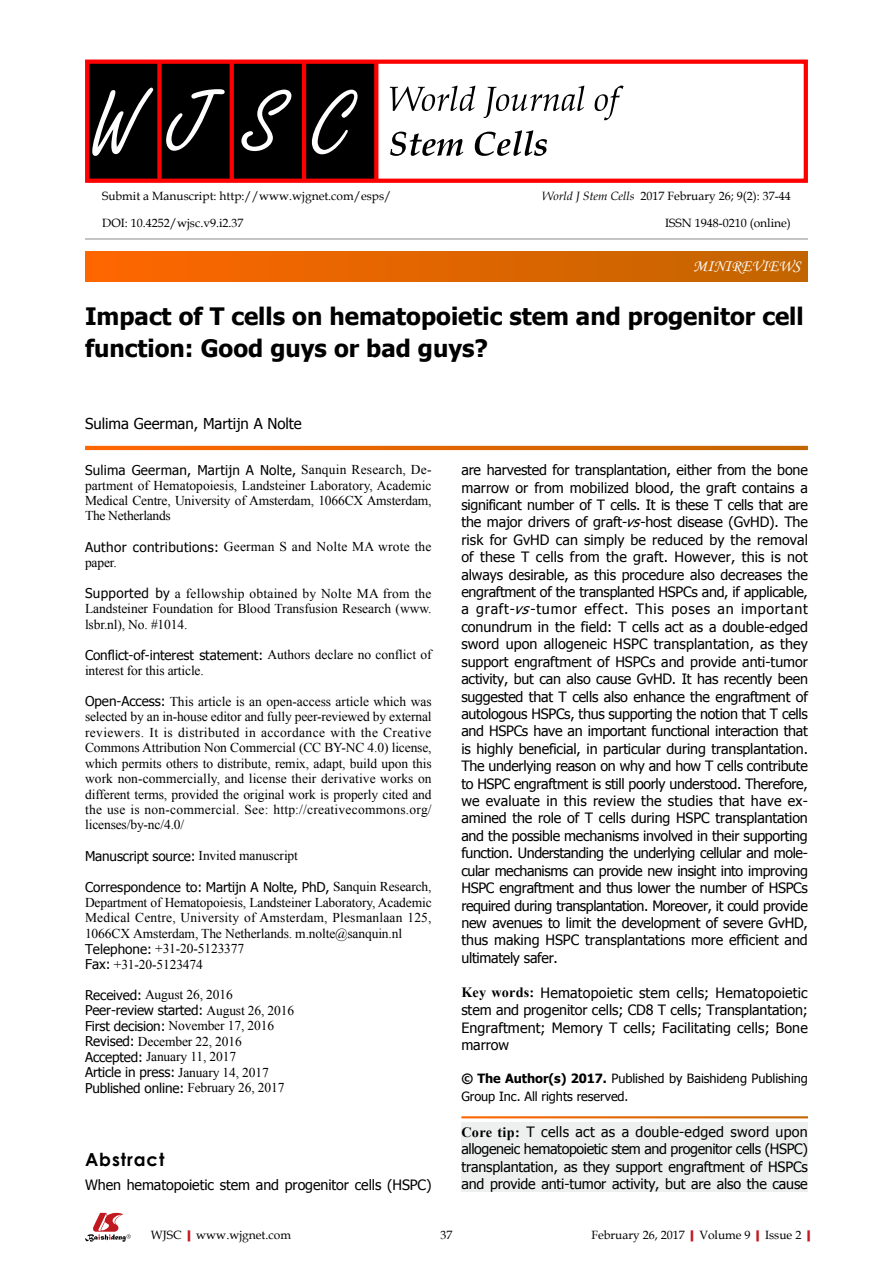
<style>
.page{position:relative;width:893px;height:1263px;background:#fff}
.page>*{position:absolute;margin:0;border:0;box-sizing:border-box;transform-origin:0 0}
.t1{font:700 24px/31.5px "Tahoma";color:#000}
.t2{font:700 18px "Century Gothic";letter-spacing:.05em;color:#000}
.t3{font:16.5px "Monotype Corsiva";color:#fff}
.t4{font:15px "Tahoma";color:#000}
.t5{font:14.25px/17.4px "Tahoma";letter-spacing:-.005em;color:#000;text-align:justify}
.t6{font:13.5px/15.5px "Times New Roman";letter-spacing:-.01em;color:#000;text-align:justify}
.t7{font:13.5px/15.5px "Times New Roman";letter-spacing:.015em;color:#000}
.t8{font:13.5px "Tahoma";letter-spacing:-.01em;color:#000}
.t9{font:12.75px/17.4px "Tahoma";letter-spacing:-.005em;color:#000}
.t10{font:12px "Book Antiqua";color:#000}
.s1{font-style:italic}
.s2{font-family:"Tahoma"}
.s3{font-family:"Times New Roman"}
.s4{font-family:"Times New Roman";font-weight:700}
.s5{font-weight:700}
.s6{font-weight:700;color:#c01920}
</style>
<div class="page">
<div style="left:461px;top:1122px;width:347px;height:70px;background:#eeefef"></div>
<div style="left:85px;top:252px;width:723px;height:29px;background:linear-gradient(to right,#f60,#c16500)"></div>
<hr style="left:85px;top:239px;width:723px;height:1px;background:#898989">
<svg style="left:85px;top:446px;width:723px;height:4px;background:#e06500"></svg>
<svg style="left:85px;top:1213px;width:46px;height:29px"></svg>
<div style="left:87px;top:61px;width:289px;height:121px;background:#000"></div>
<div style="left:157px;top:61px;width:5px;height:121px;background:#f00"></div>
<svg style="left:230px;top:65px;width:4px;height:113px"></svg>
<hr style="left:302px;top:61px;width:4px;height:121px;background:#f00">
<svg style="left:374px;top:65px;width:4px;height:113px"></svg>
<div style="left:85px;top:60px;width:723px;height:123px;border:4px solid #f00"></div>
<svg style="left:312px;top:90px;width:46px;height:64px"></svg>
<svg style="left:241px;top:90px;width:50px;height:61px"></svg>
<svg style="left:166px;top:89px;width:59px;height:62px"></svg>
<svg style="left:92px;top:88px;width:61px;height:68px"></svg>
<svg style="left:390px;top:86px;width:234px;height:34px"></svg>
<svg style="left:390px;top:130px;width:157px;height:26px"></svg>
<p class="t10" style="left:102px;top:188px;width:291px">Submit a Manuscript: http://www.wjgnet.com/esps/</p>
<p class="t10" style="left:102px;top:215px;width:143px">DOI: 10.4252/wjsc.v9.i2.37</p>
<p class="t10" style="left:542px;top:188px;width:250px"><span class="s1">World J Stem Cells</span> 2017 February 26; 9(2): 37-44</p>
<p class="t10" style="left:665px;top:215px;width:127px">ISSN 1948-0210 (online)</p>
<p class="t3" style="left:693px;top:256px;width:109px">MINIREVIEWS</p>
<p class="t1" style="left:85px;top:299px;width:720px">Impact of T cells on hematopoietic stem and progenitor cell function: Good guys or bad guys?</p>
<p class="t4" style="left:85px;top:413px;width:218px">Sulima Geerman, Martijn A Nolte</p>
<p class="t6" style="left:85px;top:462px;width:348px"><span class="s2">Sulima Geerman, Martijn A Nolte,</span> Sanquin Research, De&shy;part-ment of Hematopoiesis, Landsteiner Laboratory, Academic Medical Centre, University of Amsterdam, 1066CX Amsterdam, The Netherlands</p>
<p class="t7" style="left:85px;top:539px;width:348px"><span class="s2">Author contributions:</span> Geerman S and Nolte MA wrote the paper.</p>
<p class="t6" style="left:85px;top:585px;width:348px"><span class="s2">Supported by</span> a fellowship obtained by Nolte MA from the Landsteiner Foundation for Blood Transfusion Research (www. lsbr.nl), No. #1014.</p>
<p class="t6" style="left:85px;top:648px;width:348px;line-height:15px"><span class="s2">Conflict-of-interest statement:</span> Authors declare no conflict of interest for this article.</p>
<p class="t6" style="left:85px;top:693px;width:348px"><span class="s2">Open-Access:</span> This article is an open-access article which was selected by an in-house editor and fully peer-reviewed by external reviewers. It is distributed in accordance with the Creative Commons Attribution Non Commercial (CC BY-NC 4.0) license, which permits others to distribute, remix, adapt, build upon this work non-commercially, and license their derivative works on different terms, provided the original work is properly cited and the use is non-commercial. See: http://creativecommons.org/ licenses/by-nc/4.0/</p>
<p class="t8" style="left:85px;top:847px;width:214px">Manuscript source: <span class="s3">Invited manuscript</span></p>
<p class="t6" style="left:85px;top:879px;width:348px;text-align:left"><span class="s2">Correspondence to: Martijn A Nolte, PhD,</span> Sanquin Research, Department of Hematopoiesis, Landsteiner Laboratory, Academic Medical Centre, University of Amsterdam, Plesmanlaan 125, 1066CX Amsterdam, The Netherlands. m.nolte@sanquin.nl <span class="s2">Telephone:</span> +31-20-5123377<br><span class="s2">Fax:</span> +31-20-5123474</p>
<p class="t6" style="left:85px;top:987px;width:211px;text-align:left"><span class="s2">Received:</span> August 26, 2016<br><span class="s2">Peer-review started:</span> August 26, 2016<br><span class="s2">First decision:</span> November 17, 2016<br><span class="s2">Revised:</span> December 22, 2016<br><span class="s2">Accepted:</span> January 11, 2017<br><span class="s2">Article in press:</span> January 14, 2017<br><span class="s2">Published online:</span> February 26, 2017</p>
<p class="t2" style="left:85px;top:1145px;width:81px">Abstract</p>
<p class="t5" style="left:85px;top:1175px;width:348px">When hematopoietic stem and progenitor cells (HSPC)</p>
<p class="t5" style="left:461px;top:461px;width:348px">are harvested for transplantation, either from the bone marrow or from mobilized blood, the graft contains a significant number of T cells. It is these T cells that are the major drivers of graft-<span class="s1">vs</span>-host disease (GvHD). The risk for GvHD can simply be reduced by the removal of these T cells from the graft. However, this is not always desirable, as this procedure also decreases the engraftment of the transplanted HSPCs and, if applicable, a graft-<span class="s1">vs</span>-tumor effect. This poses an important conundrum in the field: T cells act as a double-edged sword upon allogeneic HSPC transplantation, as they support engraftment of HSPCs and provide anti-tumor activity, but can also cause GvHD. It has recently been suggested that T cells also enhance the engraftment of autologous HSPCs, thus supporting the notion that T cells and HSPCs have an important functional interaction that is highly beneficial, in particular during transplantation.<br>The underlying reason on why and how T cells contribute to HSPC engraftment is still poorly understood. Therefore, we evaluate in this review the studies that have ex&shy;amined the role of T cells during HSPC transplantation and the possible mechanisms involved in their supporting function. Understanding the underlying cellular and mole&shy;cular mechanisms can provide new insight into improving HSPC engraftment and thus lower the number of HSPCs required during transplantation. Moreover, it could provide new avenues to limit the development of severe GvHD, thus making HSPC transplantations more efficient and ultimately safer.</p>
<p class="t5" style="left:461px;top:983px;width:348px"><span class="s4">Key words:</span> Hematopoietic stem cells; Hematopoietic stem and progenitor cells; CD8 T cells; Transplantation; Engraftment; Memory T cells; Facilitating cells; Bone marrow</p>
<p class="t9" style="left:461px;top:1069px;width:348px"><span class="s5">© The Author(s) 2017.</span> Published by Baishideng Publishing<br>Group Inc. All rights reserved.</p>
<p class="t5" style="left:461px;top:1122px;width:348px"><span class="s4">Core tip:</span> T cells act as a double-edged sword upon allogeneic hematopoietic stem and progenitor cells (HSPC) transplantation, as they support engraftment of HSPCs and provide anti-tumor activity, but are also the cause</p>
<p class="t10" style="left:151px;top:1226px;width:141px">WJSC<span class="s6">|</span>www.wjgnet.com</p>
<p class="t10" style="left:440px;top:1226px;width:13px">37</p>
<p class="t10" style="left:591px;top:1226px;width:226px">February 26, 2017<span class="s6">|</span>Volume 9<span class="s6">|</span>Issue 2<span class="s6">|</span></p>
</div>
